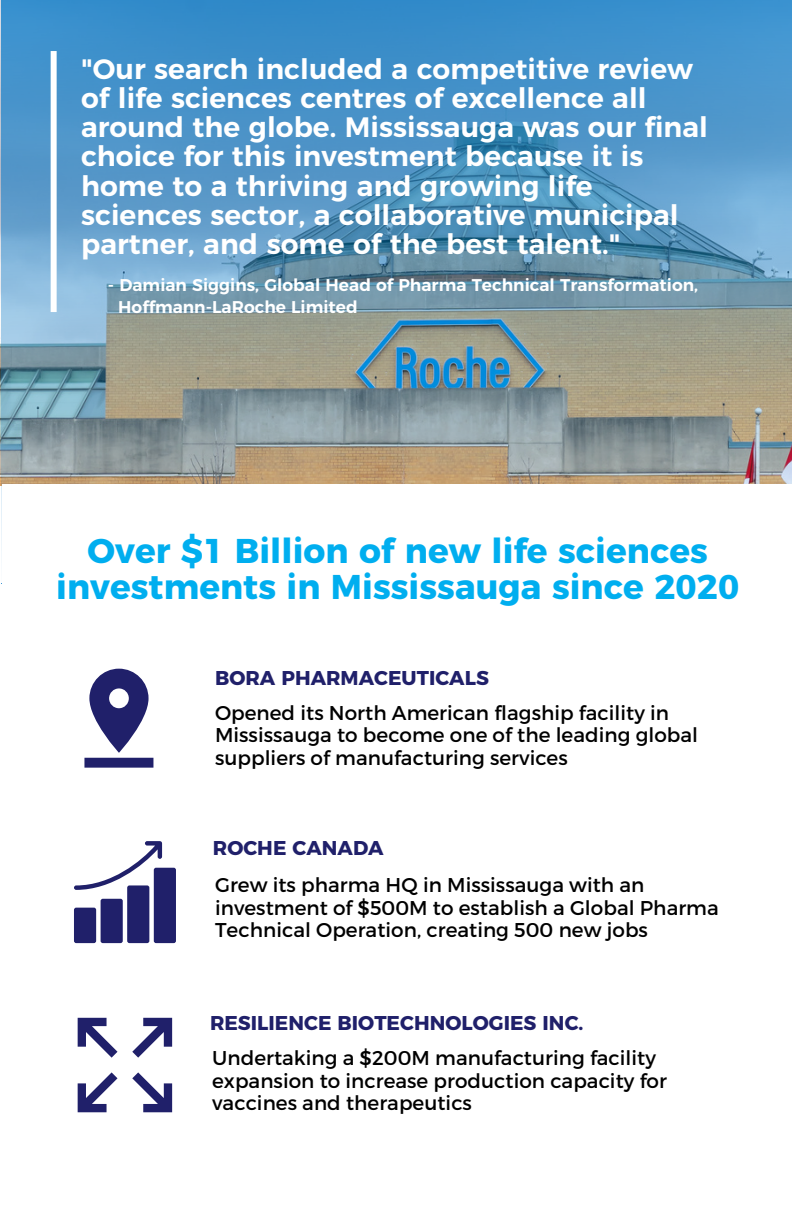
<style>
.page{position:relative;width:792px;height:1224px;background:#fff}
.page>*{position:absolute;margin:0;border:0;box-sizing:border-box;transform-origin:0 0}
.t1{font:700 34.4px/36px "Montserrat";color:#00aeef;text-align:center}
.t2{font:600 28px/29.2px "Montserrat";color:#fff}
.t3{font:20px/22.4px "Montserrat";color:#000}
.t4{font:700 20px "Montserrat";color:#20206a}
.t5{font:600 17px/22.6px "Montserrat";color:#fff}
</style>
<div class="page">
<svg style="left:1px;top:0;width:791px;height:560px;background:#6a97b2"></svg>
<div style="left:51px;top:51px;width:6px;height:261px;background:#fff"></div>
<div style="left:2px;top:485px;width:790px;height:739px;background:#fff"></div>
<svg style="left:84px;top:669px;width:69px;height:99px"></svg>
<div style="left:74px;top:908px;width:22px;height:35px;background:#20206a;border-radius:2px"></div>
<div style="left:101px;top:899px;width:22px;height:44px;background:#20206a;border-radius:2px"></div>
<div style="left:127px;top:885px;width:22px;height:58px;background:#20206a;border-radius:2px"></div>
<div style="left:154px;top:868px;width:22px;height:75px;background:#20206a;border-radius:2px"></div>
<svg style="left:74px;top:841px;width:88px;height:49px"></svg>
<svg style="left:78px;top:1072px;width:40px;height:40px"></svg>
<svg style="left:132px;top:1018px;width:40px;height:40px"></svg>
<svg style="left:78px;top:1018px;width:40px;height:40px"></svg>
<svg style="left:132px;top:1072px;width:40px;height:40px"></svg>
<p class="t2" style="left:81px;top:54px;width:628px">"Our search included a competitive review of life sciences centres of excellence all around the globe. Mississauga was our final choice for this investment because it is home to a thriving and growing life sciences sector, a collaborative municipal partner, and some of the best talent."</p>
<p class="t5" style="left:118px;top:273px;width:582px;text-indent:-10px">- Damian Siggins, Global Head of Pharma Technical Transformation,<br>Hoffmann-LaRoche Limited</p>
<h1 class="t1" style="left:56px;top:532px;width:685px">Over $1 Billion of new life sciences investments in Mississauga since 2020</h1>
<p class="t4" style="left:215px;top:666px;width:275px">BORA PHARMACEUTICALS</p>
<p class="t3" style="left:215px;top:700px;width:485px">Opened its North American flagship facility in<br>Mississauga to become one of the leading global suppliers of manufacturing services</p>
<p class="t4" style="left:213px;top:836px;width:172px">ROCHE CANADA</p>
<p class="t3" style="left:215px;top:873px;width:505px">Grew its pharma HQ in Mississauga with an investment of $500M to establish a Global Pharma<br>Technical Operation, creating 500 new jobs</p>
<p class="t4" style="left:210px;top:1011px;width:375px">RESILIENCE BIOTECHNOLOGIES INC.</p>
<p class="t3" style="left:212px;top:1046px;width:456px">Undertaking a $200M manufacturing facility expansion to increase production capacity for vaccines and therapeutics</p>
</div>
